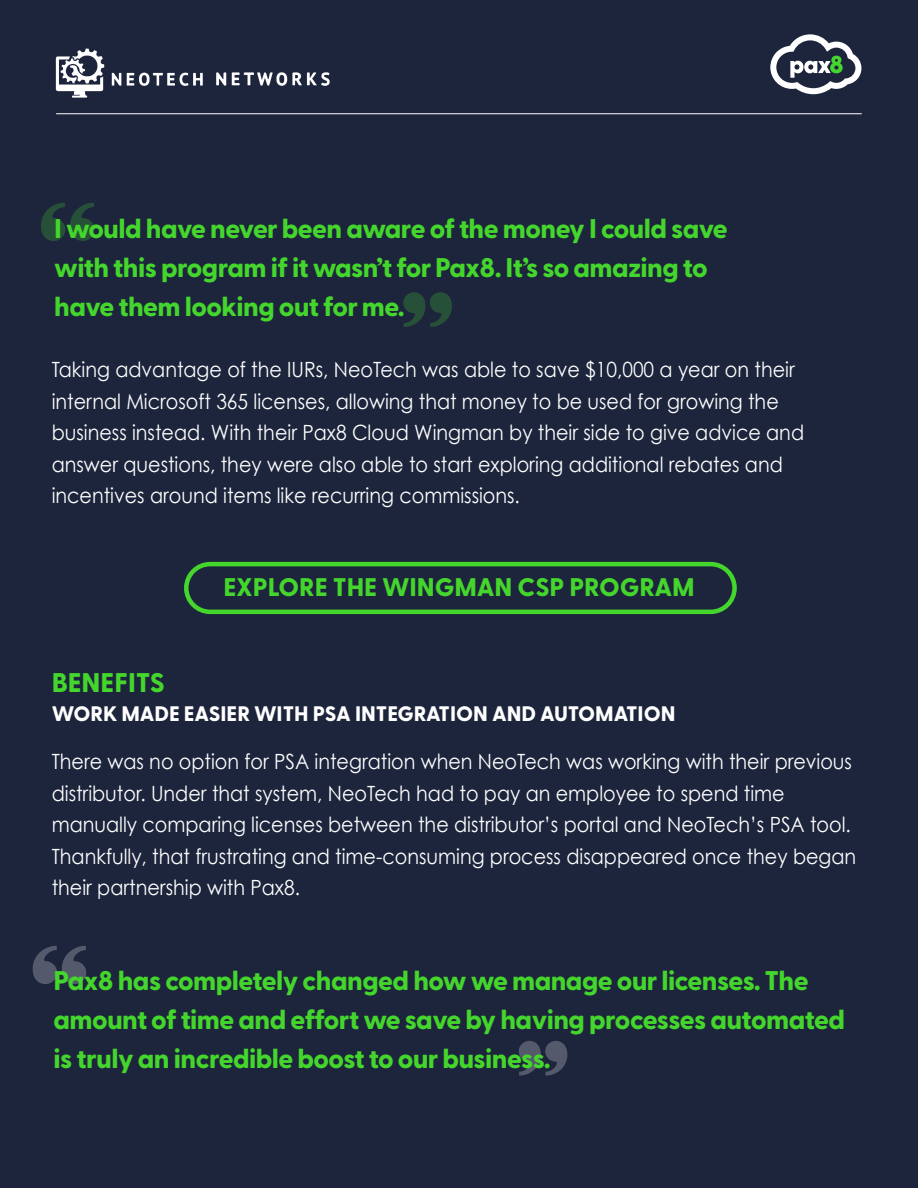
<style>
.page{position:relative;width:918px;height:1188px;background:#1d253c}
.page>*{position:absolute;margin:0;border:0;box-sizing:border-box;transform-origin:0 0}
.t1{font:800 27px/39px "Greycliff CF";letter-spacing:-.02em;color:#44d62c}
.t2{font:800 27px "Greycliff CF";color:#44d62c}
.t3{font:800 25.5px "Greycliff CF";color:#44d62c}
.t4{font:21px/31.5px "Century Gothic";color:#fff;scale:.91 1}
.t5{font:800 21px "Greycliff CF";color:#fff}
</style>
<div class="page">
<svg style="left:41px;top:203px;width:54px;height:38px"></svg>
<svg style="left:403px;top:292px;width:49px;height:35px"></svg>
<hr style="left:56px;top:113px;width:805px;height:1px;background:#fff">
<svg style="left:770px;top:34px;width:91px;height:60px"></svg>
<svg style="left:519px;top:1041px;width:48px;height:35px"></svg>
<svg style="left:33px;top:946px;width:53px;height:38px"></svg>
<div style="left:184px;top:562px;width:553px;height:52px;border:4px solid #44d62c;border-radius:24px"></div>
<img style="left:55px;top:48px;width:275px;height:50px">
<p class="t1" style="left:54px;top:210px;width:675px">I would have never been aware of the money I could save with this program if it wasn’t for Pax8. It’s so amazing to have them looking out for me.</p>
<p class="t4" style="left:52px;top:354px;width:828px">Taking advantage of the IURs, NeoTech was able to save $10,000 a year on their internal Microsoft 365 licenses, allowing that money to be used for growing the business instead. With their Pax8 Cloud Wingman by their side to give advice and answer questions, they were also able to start exploring additional rebates and incentives around items like recurring commissions.</p>
<p class="t2" style="left:52px;top:666px;width:115px">BENEFITS</p>
<p class="t3" style="left:223px;top:572px;width:473px">EXPLORE THE WINGMAN CSP PROGRAM</p>
<p class="t5" style="left:52px;top:701px;width:625px">WORK MADE EASIER WITH PSA INTEGRATION AND AUTOMATION</p>
<p class="t4" style="left:52px;top:746px;width:886px">There was no option for PSA integration when NeoTech was working with their previous distributor. Under that system, NeoTech had to pay an employee to spend time manually comparing licenses between the distributor’s portal and NeoTech’s PSA tool.<br>Thankfully, that frustrating and time-consuming process disappeared once they began their partnership with Pax8.</p>
<p class="t1" style="left:53px;top:962px;width:793px">Pax8 has completely changed how we manage our licenses. The amount of time and effort we save by having processes automated is truly an incredible boost to our business.</p>
</div>
